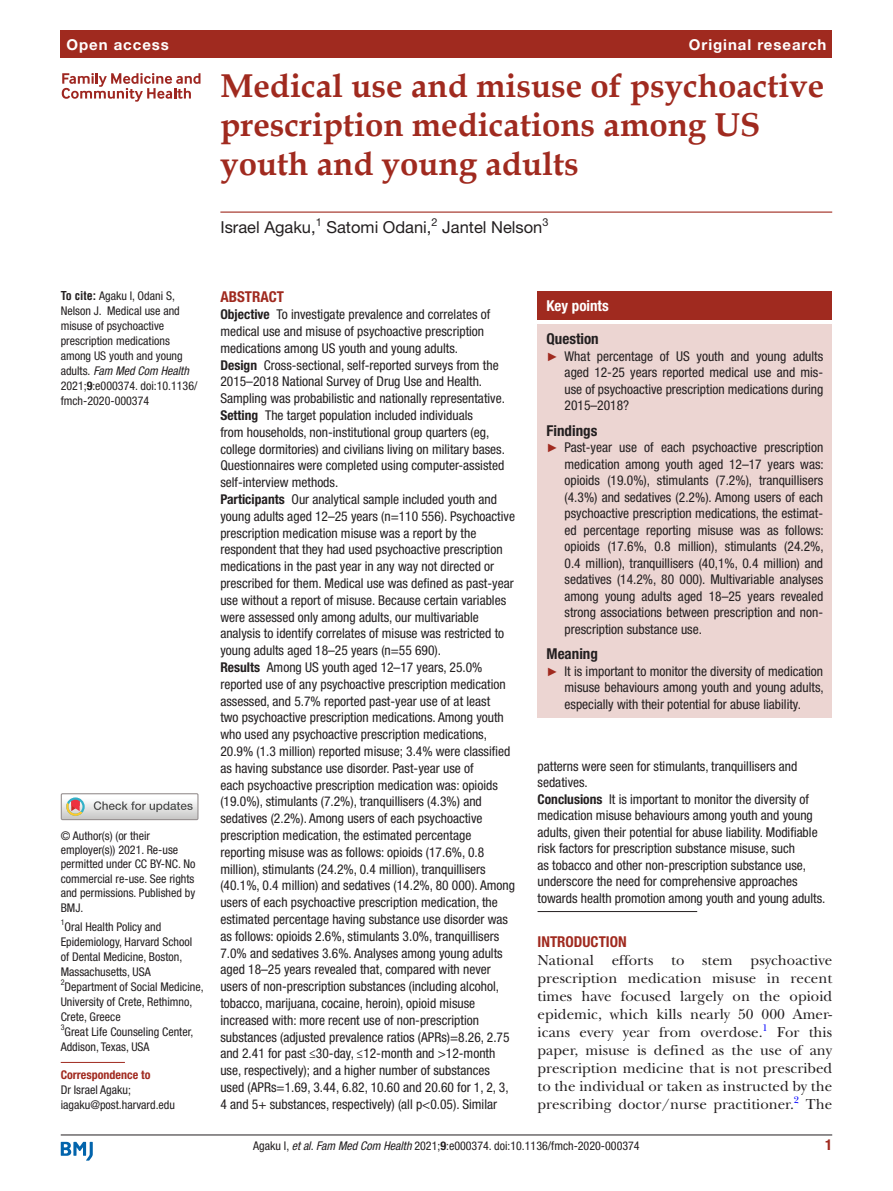
<style>
.page{position:relative;width:893px;height:1191px;background:#fff}
.page>*{position:absolute;margin:0;border:0;box-sizing:border-box;transform-origin:0 0}
.t1{font:700 33px/39px "Book Antiqua";color:#a02a1f}
.t2{font:16.5px "Helvetica Neue LT Std";color:#231f20}
.t3{font:15px/18px "New Baskerville";color:#231f20;text-align:justify}
.t4{font:700 15px "Helvetica Neue LT Std";letter-spacing:.065em;color:#fff}
.t5{font:700 condensed 15px "Helvetica Neue LT Std";color:#231f20}
.t6{font:700 condensed 15px "Helvetica Neue LT Std";color:#a02a1f}
.t7{font:700 condensed 15px "Helvetica Neue LT Std";color:#fff}
.t8{font:condensed 13.5px/16.8px "Helvetica Neue LT Std";color:#231f20;text-align:justify}
.t9{font:condensed 12px/15px "Helvetica Neue LT Std";color:#231f20}
.t10{font:700 condensed 12px "Helvetica Neue LT Std";color:#a02a1f}
.t11{font:10.95px "Helvetica Neue LT Std";color:#231f20}
.t12{font:9.9px "New Baskerville";color:#00f}
.t13{font:condensed 7.95px "Helvetica Neue LT Std";color:#231f20}
.s1{font-family:"Helvetica LT Std";font-weight:700}
.s2{font-style:italic}
.s3{font-weight:700}
.s4{font-family:"Arial";font-stretch:normal;font-size:12px;color:#a02a1f}
</style>
<div class="page">
<hr style="left:61px;top:1134px;width:771px;height:1px;background:#231f20">
<svg style="left:61px;top:1141px;width:32px;height:19px"></svg>
<div style="left:61px;top:31px;width:771px;height:27px;background:#a02a1f"></div>
<hr style="left:220px;top:211px;width:612px;height:2px;background:#a02a1f">
<hr style="left:61px;top:1062px;width:64px;height:1px;background:#a02a1f">
<svg style="left:62px;top:73px;width:138px;height:29px"></svg>
<div style="left:61px;top:793px;width:138px;height:27px;border:1px solid #969090"></div>
<svg style="left:61px;top:793px;width:137px;height:26px"></svg>
<hr style="left:538px;top:911px;width:159px;height:1px;background:#231f20">
<div style="left:538px;top:292px;width:294px;height:28px;background:#a02a1f"></div>
<div style="left:538px;top:324px;width:294px;height:394px;background:#ecd5d2"></div>
<p class="t4" style="left:66px;top:35px;width:104px">Open access</p>
<p class="t4" style="left:689px;top:35px;width:139px">Original research</p>
<h1 class="t1" style="left:220px;top:66px;width:605px">Medical use and misuse of psychoactive prescription medications among US youth and young adults</h1>
<p class="t2" style="left:220px;top:218px;width:97px">Israel Agaku,</p>
<p class="t11" style="left:316px;top:215px;width:8px">1</p>
<p class="t2" style="left:326px;top:218px;width:107px">Satomi Odani,</p>
<p class="t11" style="left:432px;top:215px;width:8px">2</p>
<p class="t2" style="left:442px;top:218px;width:102px">Jantel Nelson</p>
<p class="t11" style="left:542px;top:215px;width:8px">3</p>
<p class="t9" style="left:61px;top:288px;width:138px"><span class="s1">To cite:</span> Agaku I, Odani S,<br>Nelson J. Medical use and misuse of psychoactive prescription medications among US youth and young adults. <span class="s2">Fam Med Com Health<br></span>2021;<span class="s3">9</span>:e000374. doi:10.1136/ fmch-2020-000374</p>
<p class="t9" style="left:61px;top:828px;width:136px;line-height:14.4px">© Author(s) (or their employer(s)) 2021. Re-use permitted under CC BY-NC. No commercial re-use. See rights and permissions. Published by<br>BMJ.</p>
<p class="t13" style="left:61px;top:918px;width:5px">1</p>
<p class="t9" style="left:61px;top:919px;width:133px;text-indent:4px">Oral Health Policy and<br>Epidemiology, Harvard School of Dental Medicine, Boston,<br>Massachusetts, USA</p>
<p class="t13" style="left:61px;top:978px;width:5px">2</p>
<p class="t9" style="left:61px;top:979px;width:144px;text-indent:4px">Department of Social Medicine,<br>University of Crete, Rethimno,<br>Crete, Greece<br><sup>3</sup>Great Life Counseling Center,<br>Addison, Texas, USA</p>
<p class="t10" style="left:61px;top:1067px;width:91px">Correspondence to</p>
<p class="t9" style="left:61px;top:1082px;width:116px">Dr Israel Agaku; iagaku@post.harvard.edu</p>
<p class="t6" style="left:220px;top:288px;width:65px">ABSTRACT</p>
<p class="t8" style="left:220px;top:306px;width:296px;text-align:left"><span class="s3">Objective</span> To investigate prevalence and correlates of medical use and misuse of psychoactive prescription medications among US youth and young adults.<br><span class="s3">Design</span> Cross-sectional, self-reported surveys from the 2015–2018 National Survey of Drug Use and Health.<br>Sampling was probabilistic and nationally representative.<br><span class="s3">Setting</span> The target population included individuals<br>from households, non-institutional group quarters (eg, college dormitories) and civilians living on military bases.<br>Questionnaires were completed using computer-assisted self-interview methods.<br><span class="s3">Participants</span> Our analytical sample included youth and young adults aged 12–25 years (n=110 556). Psychoactive prescription medication misuse was a report by the respondent that they had used psychoactive prescription medications in the past year in any way not directed or prescribed for them. Medical use was defined as past-year use without a report of misuse. Because certain variables were assessed only among adults, our multivariable analysis to identify correlates of misuse was restricted to young adults aged 18–25 years (n=55 690).<br><span class="s3">Results</span> Among US youth aged 12–17 years, 25.0% reported use of any psychoactive prescription medication assessed, and 5.7% reported past-year use of at least<br>two psychoactive prescription medications. Among youth who used any psychoactive prescription medications, 20.9% (1.3 million) reported misuse; 3.4% were classified as having substance use disorder. Past-year use of<br>each psychoactive prescription medication was: opioids (19.0%), stimulants (7.2%), tranquillisers (4.3%) and sedatives (2.2%). Among users of each psychoactive prescription medication, the estimated percentage reporting misuse was as follows: opioids (17.6%, 0.8 million), stimulants (24.2%, 0.4 million), tranquillisers (40.1%, 0.4 million) and sedatives (14.2%, 80 000). Among users of each psychoactive prescription medication, the estimated percentage having substance use disorder was as follows: opioids 2.6%, stimulants 3.0%, tranquillisers 7.0% and sedatives 3.6%. Analyses among young adults aged 18–25 years revealed that, compared with never users of non-prescription substances (including alcohol, tobacco, marijuana, cocaine, heroin), opioid misuse increased with: more recent use of non-prescription substances (adjusted prevalence ratios (APRs)=8.26, 2.75 and 2.41 for past ≤30-day, ≤12-month and &gt;12-month use, respectively); and a higher number of substances used (APRs=1.69, 3.44, 6.82, 10.60 and 20.60 for 1, 2, 3, 4 and 5+ substances, respectively) (all p&lt;0.05). Similar</p>
<p class="t7" style="left:547px;top:297px;width:64px">Key points</p>
<p class="t5" style="left:547px;top:330px;width:54px">Question</p>
<p class="t8" style="left:565px;top:347px;width:260px;text-indent:-18px"><span class="s4">►</span> What percentage of US youth and young adults aged 12-25 years reported medical use and mis&shy;use of psychoactive prescription medications during 2015–2018?</p>
<p class="t5" style="left:547px;top:421px;width:52px">Findings</p>
<p class="t8" style="left:565px;top:439px;width:261px;text-indent:-18px"><span class="s4">►</span> Past-year use of each psychoactive prescription medication among youth aged 12–17 years was: opioids (19.0%), stimulants (7.2%), tranquillisers (4.3%) and sedatives (2.2%). Among users of each psychoactive prescription medications, the estimat&shy;ed percentage reporting misuse was as follows: opioids (17.6%, 0.8 million), stimulants (24.2%, 0.4 million), tranquillisers (40,1%, 0.4 million) and sedatives (14.2%, 80 000). Multivariable analyses among young adults aged 18–25 years revealed strong associations between prescription and non&shy;prescription substance use.</p>
<p class="t5" style="left:547px;top:645px;width:53px">Meaning</p>
<p class="t8" style="left:565px;top:662px;width:261px;text-indent:-18px"><span class="s4">►</span> It is important to monitor the diversity of medication misuse behaviours among youth and young adults, especially with their potential for abuse liability.</p>
<p class="t8" style="left:538px;top:757px;width:289px;text-align:left">patterns were seen for stimulants, tranquillisers and sedatives.<br><span class="s3">Conclusions</span> It is important to monitor the diversity of medication misuse behaviours among youth and young adults, given their potential for abuse liability. Modifiable risk factors for prescription substance misuse, such<br>as tobacco and other non-prescription substance use, underscore the need for comprehensive approaches towards health promotion among youth and young adults.</p>
<p class="t6" style="left:538px;top:933px;width:91px">INTRODUCTION</p>
<p class="t3" style="left:538px;top:951px;width:296px">National efforts to stem psychoactive prescription medication misuse in recent times have focused largely on the opioid epidemic, which kills nearly 50 000 Amer&shy;icans every year from overdose.<sup>1</sup></p>
<p class="t3" style="left:538px;top:1023px;width:296px;text-indent:239px">For this paper, misuse is defined as the use of any prescription medicine that is not prescribed to the individual or taken as instructed by the prescribing doctor/nurse practitioner.</p>
<p class="t12" style="left:794px;top:1093px;width:7px">2</p>
<p class="t3" style="left:806px;top:1095px;width:28px">The</p>
<p class="t9" style="left:253px;top:1137px;width:388px">Agaku I, <span class="s2">et al</span>. <span class="s2">Fam Med Com Health</span> 2021;<span class="s3">9</span>:e000374. doi:10.1136/fmch-2020-000374</p>
<p class="t6" style="left:825px;top:1135px;width:9px">1</p>
</div>
